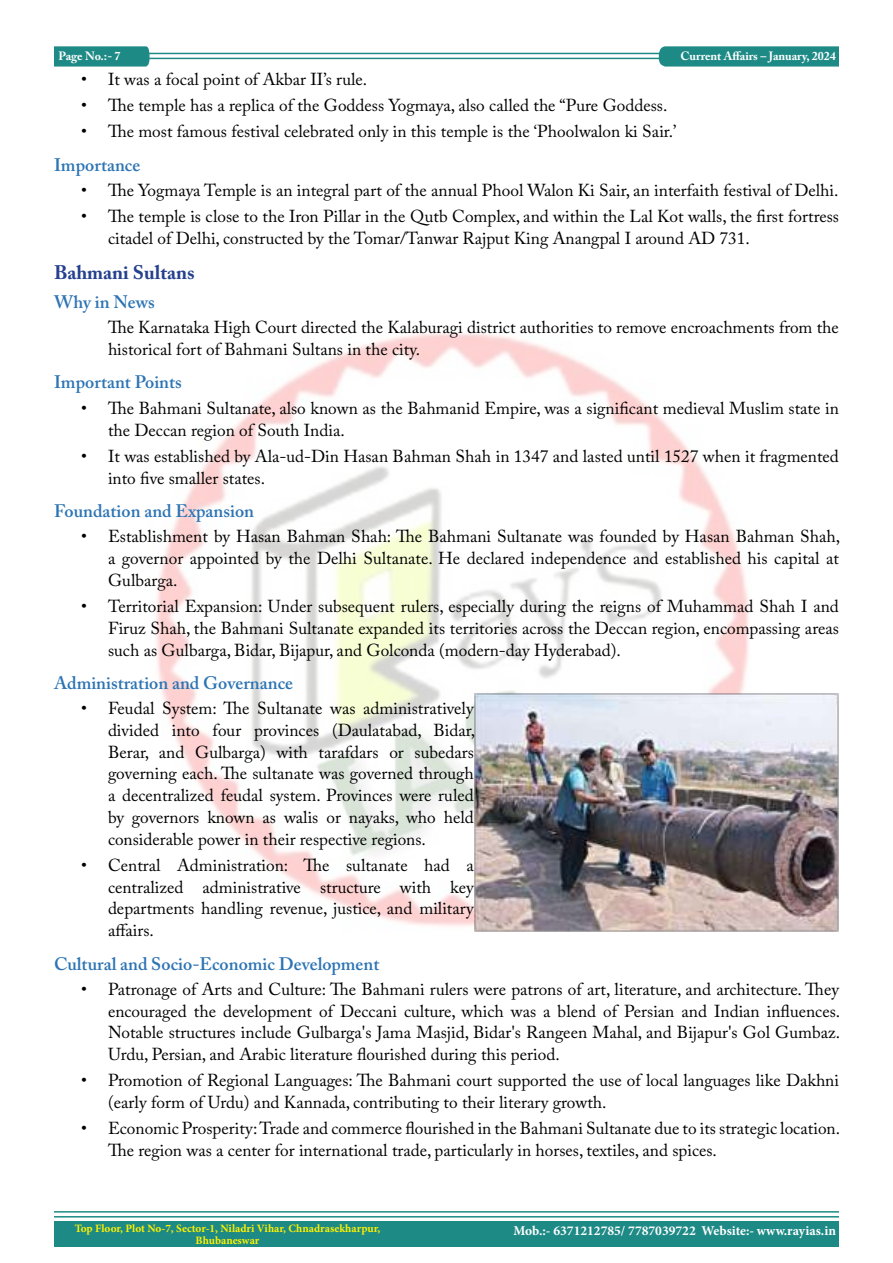
<style>
.page{position:relative;width:893px;height:1263px;background:#fff}
.page>*{position:absolute;margin:0;border:0;box-sizing:border-box;transform-origin:0 0}
.t1{font:700 19.5px "Adobe Caslon Pro";color:#24408e}
.t2{font:600 18px "Adobe Caslon Pro";color:#2c74b4}
.t3{font:17.25px/21.8px "Adobe Caslon Pro";color:#000}
.t4{font:700 13.5px "Minion Pro";color:#fff}
.t5{font:700 12px "Adobe Caslon Pro";color:#fff}
.t6{font:700 11.25px/12px "Minion Pro";color:#fff100;text-align:center}
</style>
<div class="page">
<hr style="left:148px;top:53px;width:691px;height:1px;background:#1e8a86">
<hr style="left:148px;top:58px;width:690px;height:1px;background:#1e8a86">
<svg style="left:54px;top:46px;width:96px;height:21px;background:#298f8b"></svg>
<svg style="left:659px;top:46px;width:180px;height:21px;background:#278f8b"></svg>
<hr style="left:54px;top:1211px;width:785px;height:1px;background:#1e8a86">
<hr style="left:54px;top:1216px;width:785px;height:1px;background:#1e8a86">
<div style="left:54px;top:1221px;width:785px;height:25px;background:#1e8a86"></div>
<img style="left:156px;top:333px;width:612px;height:599px">
<img style="left:475px;top:693px;width:364px;height:238px">
<p class="t5" style="left:59px;top:49px;width:64px">Page No.:- 7</p>
<p class="t5" style="left:681px;top:51px;width:157px">Current Affairs – January, 2024</p>
<p class="t3" style="left:81px;top:68px;width:288px">• It was a focal point of Akbar II’s rule.</p>
<p class="t3" style="left:81px;top:94px;width:588px">• The temple has a replica of the Goddess Yogmaya, also called the “Pure Goddess.</p>
<p class="t3" style="left:81px;top:121px;width:597px">• The most famous festival celebrated only in this temple is the ‘Phoolwalon ki Sair.’</p>
<p class="t2" style="left:54px;top:157px;width:88px">Importance</p>
<p class="t3" style="left:81px;top:179px;width:759px">• The Yogmaya Temple is an integral part of the annual Phool Walon Ki Sair, an interfaith festival of Delhi.</p>
<p class="t3" style="left:108px;top:206px;width:732px;text-indent:-27px">• The temple is close to the Iron Pillar in the Qutb Complex, and within the Lal Kot walls, the first fortress citadel of Delhi, constructed by the Tomar/Tanwar Rajput King Anangpal I around AD 731.</p>
<p class="t1" style="left:54px;top:261px;width:142px">Bahmani Sultans</p>
<p class="t2" style="left:54px;top:295px;width:102px">Why in News</p>
<p class="t3" style="left:108px;top:317px;width:732px">The Karnataka High Court directed the Kalaburagi district authorities to remove encroachments from the historical fort of Bahmani Sultans in the city.</p>
<p class="t2" style="left:54px;top:375px;width:129px">Important Points</p>
<p class="t3" style="left:108px;top:397px;width:732px;text-indent:-27px">• The Bahmani Sultanate, also known as the Bahmanid Empire, was a significant medieval Muslim state in the Deccan region of South India.</p>
<p class="t3" style="left:108px;top:445px;width:732px;text-indent:-27px">• It was established by Ala-ud-Din Hasan Bahman Shah in 1347 and lasted until 1527 when it fragmented into five smaller states.</p>
<p class="t2" style="left:54px;top:503px;width:202px">Foundation and Expansion</p>
<p class="t3" style="left:108px;top:526px;width:734px;text-align:justify;text-indent:-27px">• Establishment by Hasan Bahman Shah: The Bahmani Sultanate was founded by Hasan Bahman Shah, a governor appointed by the Delhi Sultanate. He declared independence and established his capital at Gulbarga.</p>
<p class="t3" style="left:108px;top:595px;width:732px;text-align:justify;text-indent:-27px">• Territorial Expansion: Under subsequent rulers, especially during the reigns of Muhammad Shah I and Firuz Shah, the Bahmani Sultanate expanded its territories across the Deccan region, encompassing areas such as Gulbarga, Bidar, Bijapur, and Golconda (modern-day Hyderabad).</p>
<p class="t2" style="left:54px;top:675px;width:240px">Administration and Governance</p>
<p class="t3" style="left:108px;top:698px;width:369px;text-align:justify;text-indent:-27px">• Feudal System: The Sultanate was administratively divided into four provinces (Daulatabad, Bidar, Berar, and Gulbarga) with tarafdars or subedars governing each. The sultanate was governed through a decentralized feudal system. Provinces were ruled by governors known as walis or nayaks, who held considerable power in their respective regions.</p>
<p class="t3" style="left:108px;top:854px;width:367px;text-align:justify;text-indent:-27px">• Central Administration: The sultanate had a centralized administrative structure with key departments handling revenue, justice, and military affairs.</p>
<p class="t2" style="left:54px;top:956px;width:327px">Cultural and Socio-Economic Development</p>
<p class="t3" style="left:108px;top:978px;width:734px;text-align:justify;text-indent:-27px">• Patronage of Arts and Culture: The Bahmani rulers were patrons of art, literature, and architecture. They encouraged the development of Deccani culture, which was a blend of Persian and Indian influences.<br>Notable structures include Gulbarga's Jama Masjid, Bidar's Rangeen Mahal, and Bijapur's Gol Gumbaz.<br>Urdu, Persian, and Arabic literature flourished during this period.</p>
<p class="t3" style="left:108px;top:1070px;width:733px;text-indent:-27px">• Promotion of Regional Languages: The Bahmani court supported the use of local languages like Dakhni (early form of Urdu) and Kannada, contributing to their literary growth.</p>
<p class="t3" style="left:108px;top:1118px;width:734px;text-indent:-27px">• Economic Prosperity: Trade and commerce flourished in the Bahmani Sultanate due to its strategic location.<br>The region was a center for international trade, particularly in horses, textiles, and spices.</p>
<p class="t6" style="left:75px;top:1223px;width:307px">Top Floor, Plot No-7, Sector-1, Niladri Vihar, Chnadrasekharpur,<br>Bhubaneswar</p>
<p class="t4" style="left:513px;top:1226px;width:324px">Mob.:- 6371212785/ 7787039722 Website:- www.rayias.in</p>
</div>
